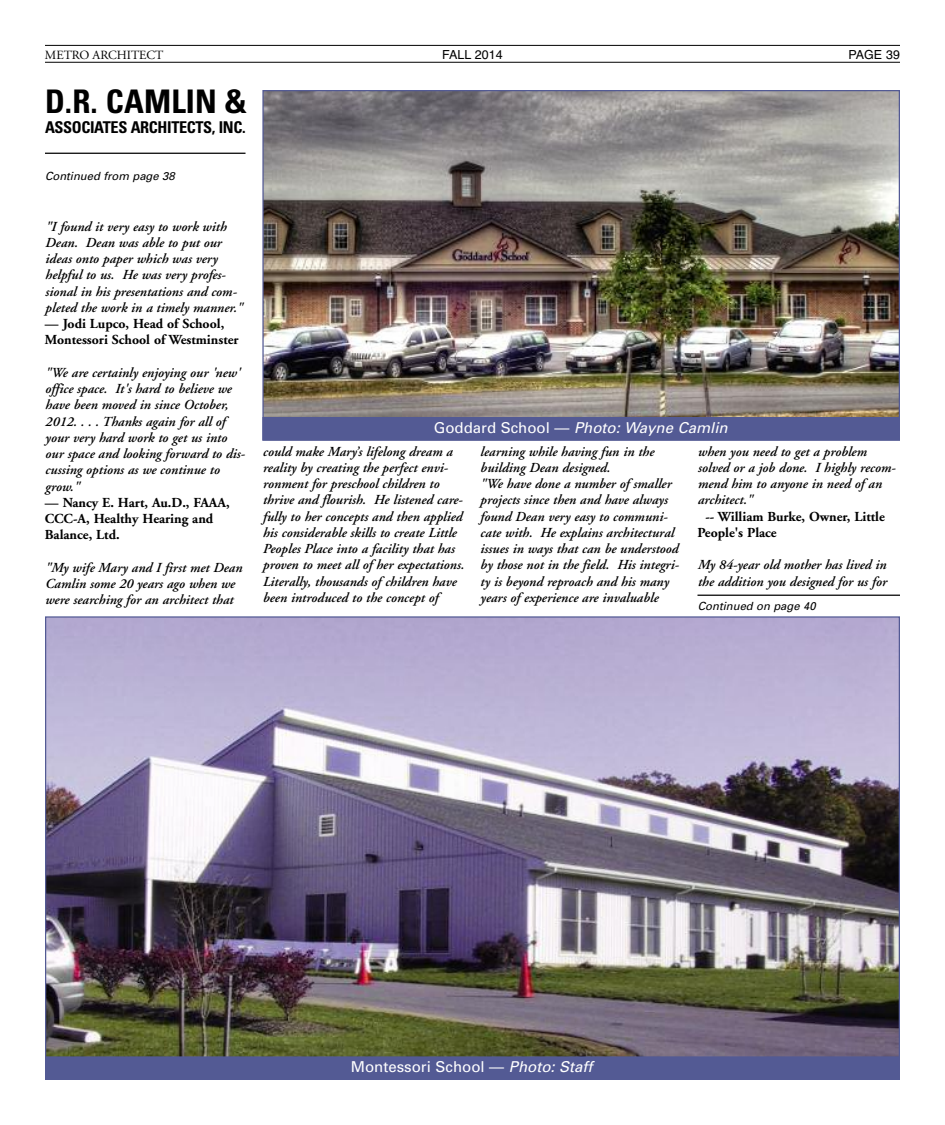
<style>
.page{position:relative;width:945px;height:1125px;background:#fff}
.page>*{position:absolute;margin:0;border:0;box-sizing:border-box;transform-origin:0 0}
.t1{font:700 condensed 32.5px "Univers";letter-spacing:.005em;color:#000}
.t2{font:700 condensed 16.25px "Univers";letter-spacing:-.02em;color:#000}
.t3{font:italic 15px "Univers";color:#fff}
.t4{font:15px "Univers";color:#fff}
.t5{font:italic 600 13.75px/16.2px "Adobe Garamond";color:#000}
.t6{font:700 13.75px/16.2px "Adobe Garamond";color:#000}
.t7{font:12.5px "Adobe Garamond";color:#000}
.t8{font:12.5px "Helvetica";color:#000}
.t9{font:italic 11.25px "Univers";color:#000}
.s1{font-style:normal}
.s2{font-style:italic}
</style>
<div class="page">
<hr style="left:45px;top:45px;width:855px;height:1px;background:#000">
<hr style="left:45px;top:62px;width:855px;height:1px;background:#000">
<hr style="left:698px;top:595px;width:202px;height:1px;background:#000">
<hr style="left:45px;top:153px;width:201px;height:1px;background:#000">
<img style="left:47px;top:618px;width:851px;height:438px">
<div style="left:46px;top:1058px;width:853px;height:21px;background:#535a94"></div>
<div style="left:45px;top:1056px;width:855px;height:24px;border:1px solid #535a94"></div>
<img style="left:264px;top:92px;width:634px;height:325px">
<div style="left:264px;top:418px;width:635px;height:21px;background:#535a94"></div>
<div style="left:262px;top:417px;width:638px;height:24px;border:1px solid #535a94"></div>
<p class="t7" style="left:45px;top:50px;width:120px">METRO ARCHITECT</p>
<p class="t8" style="left:442px;top:47px;width:62px">FALL 2014</p>
<p class="t8" style="left:848px;top:47px;width:53px">PAGE 39</p>
<h1 class="t1" style="left:45px;top:90px;width:203px">D.R. CAMLIN &amp;</h1>
<p class="t2" style="left:45px;top:122px;width:202px">ASSOCIATES ARCHITECTS, INC.</p>
<p class="t9" style="left:45px;top:172px;width:131px">Continued from page 38</p>
<p class="t5" style="left:45px;top:219px;width:199px">"I found it very easy to work with<br>Dean. Dean was able to put our ideas onto paper which was very helpful to us. He was very profes&shy;sional in his presentations and com&shy;pleted the work in a timely manner."</p>
<p class="t6" style="left:45px;top:317px;width:195px">— Jodi Lupco, Head of School,<br>Montessori School of Westminster</p>
<p class="t5" style="left:45px;top:366px;width:202px">"We are certainly enjoying our 'new' office space. It's hard to believe we have been moved in since October,<br>2012. . . . Thanks again for all of your very hard work to get us into our space and looking forward to dis&shy;cussing options as we continue to grow."</p>
<p class="t6" style="left:45px;top:495px;width:186px">— Nancy E. Hart, Au.D., FAAA,<br>CCC-A, Healthy Hearing and<br>Balance, Ltd.</p>
<p class="t5" style="left:45px;top:561px;width:198px">"My wife Mary and I first met Dean<br>Camlin some 20 years ago when we were searching for an architect that</p>
<p class="t3" style="left:434px;top:422px;width:296px"><span class="s1">Goddard School —</span> Photo: Wayne Camlin</p>
<p class="t5" style="left:262px;top:444px;width:203px">could make Mary’s lifelong dream a reality by creating the perfect envi&shy;ronment for preschool children to thrive and flourish. He listened care&shy;fully to her concepts and then applied his considerable skills to create Little Peoples Place into a facility that has proven to meet all of her expectations.<br>Literally, thousands of children have been introduced to the concept of</p>
<p class="t5" style="left:480px;top:444px;width:200px">learning while having fun in the building Dean designed.<br>"We have done a number of smaller projects since then and have always found Dean very easy to communi&shy;cate with. He explains architectural issues in ways that can be understood by those not in the field. His integri&shy;ty is beyond reproach and his many years of experience are invaluable</p>
<p class="t5" style="left:697px;top:444px;width:200px">when you need to get a problem solved or a job done. I highly recom&shy;mend him to anyone in need of an architect."</p>
<p class="t6" style="left:697px;top:509px;width:189px;text-indent:8px">-- William Burke, Owner, Little<br>People's Place</p>
<p class="t5" style="left:697px;top:558px;width:190px">My 84-year old mother has lived in the addition you designed for us for</p>
<p class="t9" style="left:698px;top:602px;width:119px">Continued on page 40</p>
<p class="t4" style="left:351px;top:1061px;width:243px">Montessori School — <span class="s2">Photo: Staff</span></p>
</div>
